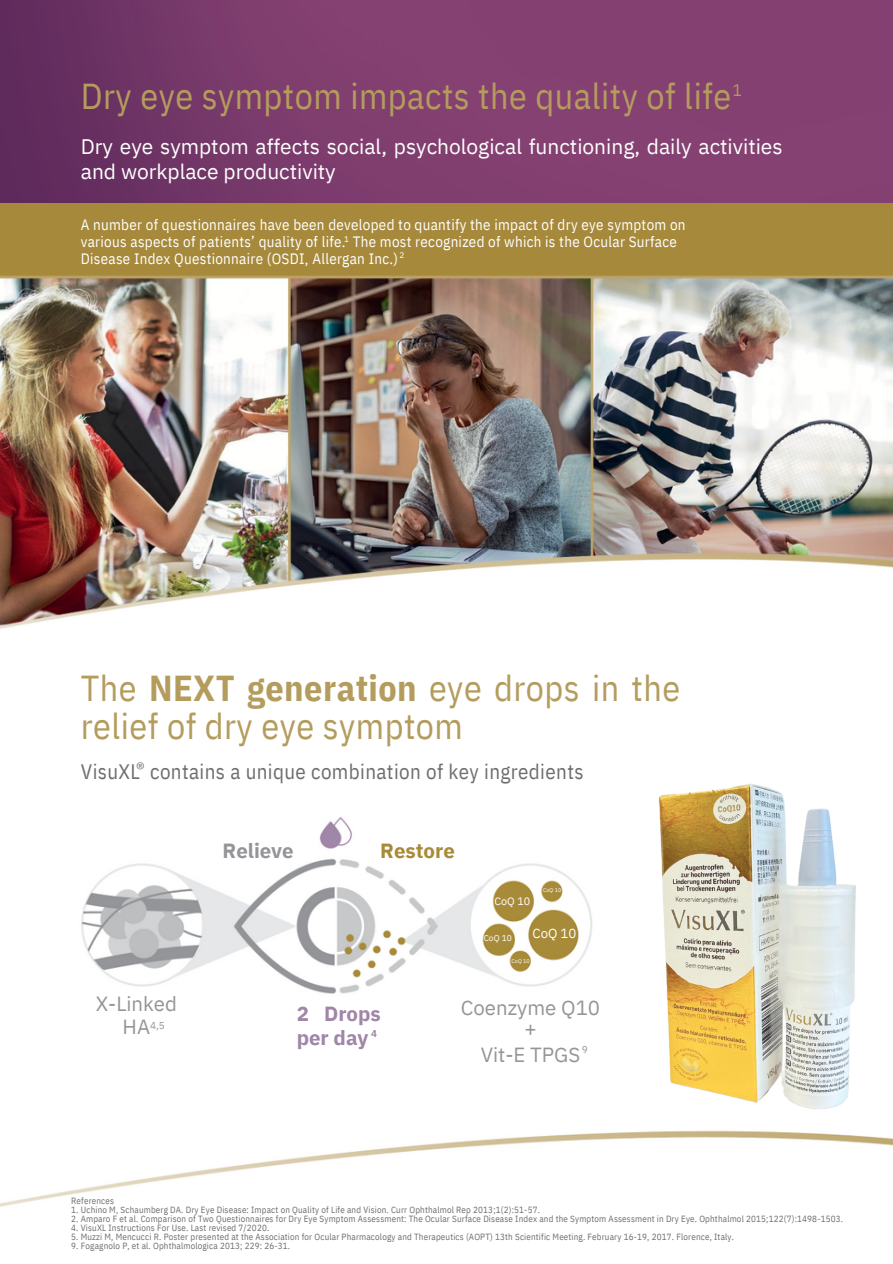
<style>
.page{position:relative;width:893px;height:1264px;background:#fff}
.page>*{position:absolute;margin:0;border:0;box-sizing:border-box;transform-origin:0 0}
.t1{font:36px/38.2px "IBM Plex Sans Cond";letter-spacing:.015em;color:#b49c5d}
.t2{font:21px/24.8px "IBM Plex Sans";color:#fff}
.t3{font:20.85px "IBM Plex Sans Cond";letter-spacing:.02em;color:#6d6e70}
.t4{font:20.4px/23.7px "IBM Plex Sans";color:#939598;text-align:center}
.t5{font:700 20.4px/23.7px "IBM Plex Sans";color:#a086a7}
.t6{font:700 20.4px "IBM Plex Sans";color:#939598}
.t7{font:700 20.4px "IBM Plex Sans";color:#a88b38}
.t8{font:18px "IBM Plex Sans";color:#6d6e70}
.t9{font:16.65px "IBM Plex Sans Cond";color:#b49c5d}
.t10{font:15px/16.8px "IBM Plex Sans Cond";letter-spacing:.02em;color:#fff}
.t11{font:13.2px "IBM Plex Sans";color:#fff}
.t12{font:10.8px "IBM Plex Sans";color:#fff}
.t13{font:10.05px "IBM Plex Sans";color:#939598}
.t14{font:700 9.9px "IBM Plex Sans";color:#a086a7}
.t15{font:9px "IBM Plex Sans Cond";letter-spacing:.02em;color:#6d6e70}
.t16{font:8.4px "IBM Plex Sans";color:#fff}
.t17{font:8.25px "IBM Plex Sans";color:#fff}
.t18{font:5.55px "IBM Plex Sans";color:#fff}
.s1{font-weight:700}
</style>
<div class="page">
<div style="left:0;top:200px;width:892px;height:78px;background:#a6893b"></div>
<img style="left:0;top:0;width:892px;height:202px">
<img style="left:0;top:275px;width:892px;height:932px">
<img style="left:645px;top:756px;width:234px;height:367px">
<p class="t1" style="left:81px;top:76px;width:652px">Dry eye symptom impacts the quality of life</p>
<p class="t2" style="left:81px;top:134px;width:703px">Dry eye symptom affects social, psychological functioning, daily activities and workplace productivity</p>
<p class="t10" style="left:81px;top:216px;width:606px">A number of questionnaires have been developed to quantify the impact of dry eye symptom on various aspects of patients’ quality of life. The most recognized of which is the Ocular Surface<br>Disease Index Questionnaire (OSDI, Allergan Inc.)</p>
<p class="t9" style="left:732px;top:78px;width:10px">1</p>
<p class="t17" style="left:344px;top:234px;width:6px">1</p>
<p class="t17" style="left:399px;top:249px;width:6px">2</p>
<p class="t1" style="left:81px;top:668px;width:601px">The <span class="s1">NEXT generation</span> eye drops in the relief of dry eye symptom</p>
<p class="t8" style="left:136px;top:756px;width:10px">®</p>
<p class="t3" style="left:81px;top:757px;width:504px">VisuXL contains a unique combination of key ingredients</p>
<p class="t4" style="left:96px;top:991px;width:83px">X-Linked<br>HA</p>
<p class="t13" style="left:150px;top:1018px;width:16px">4,5</p>
<p class="t6" style="left:222px;top:836px;width:73px">Relieve</p>
<p class="t7" style="left:380px;top:836px;width:76px">Restore</p>
<p class="t18" style="left:543px;top:885px;width:20px">CoQ 10</p>
<p class="t12" style="left:494px;top:893px;width:37px">CoQ 10</p>
<p class="t16" style="left:483px;top:932px;width:30px">CoQ 10</p>
<p class="t11" style="left:532px;top:924px;width:45px">CoQ 10</p>
<p class="t18" style="left:511px;top:957px;width:20px">CoQ 10</p>
<p class="t5" style="left:297px;top:1001px;width:86px">2 Drops per day</p>
<p class="t14" style="left:371px;top:1026px;width:7px">4</p>
<p class="t4" style="left:461px;top:996px;width:141px;line-height:21.3px">Coenzyme Q10 +</p>
<p class="t4" style="left:480px;top:1042px;width:101px">Vit-E TPGS</p>
<p class="t13" style="left:581px;top:1042px;width:8px">9</p>
<p class="t15" style="left:71px;top:1194px;width:44px">References</p>
<p class="t15" style="left:71px;top:1203px;width:470px">1. Uchino M, Schaumberg DA. Dry Eye Disease: Impact on Quality of Life and Vision. Curr Ophthalmol Rep 2013;1(2):51-57.</p>
<p class="t15" style="left:71px;top:1212px;width:773px">2. Amparo F et al. Comparison of Two Questionnaires for Dry Eye Symptom Assessment: The Ocular Surface Disease Index and the Symptom Assessment in Dry Eye. Ophthalmol 2015;122(7):1498-1503.</p>
<p class="t15" style="left:71px;top:1221px;width:199px">4. VisuXL Instructions For Use. Last revised 7/2020.</p>
<p class="t15" style="left:71px;top:1230px;width:664px">5. Muzzi M, Mencucci R. Poster presented at the Association for Ocular Pharmacology and Therapeutics (AOPT) 13th Scientific Meeting. February 16-19, 2017. Florence, Italy.</p>
<p class="t15" style="left:71px;top:1239px;width:220px">9. Fogagnolo P, et al. Ophthalmologica 2013; 229: 26-31.</p>
</div>
